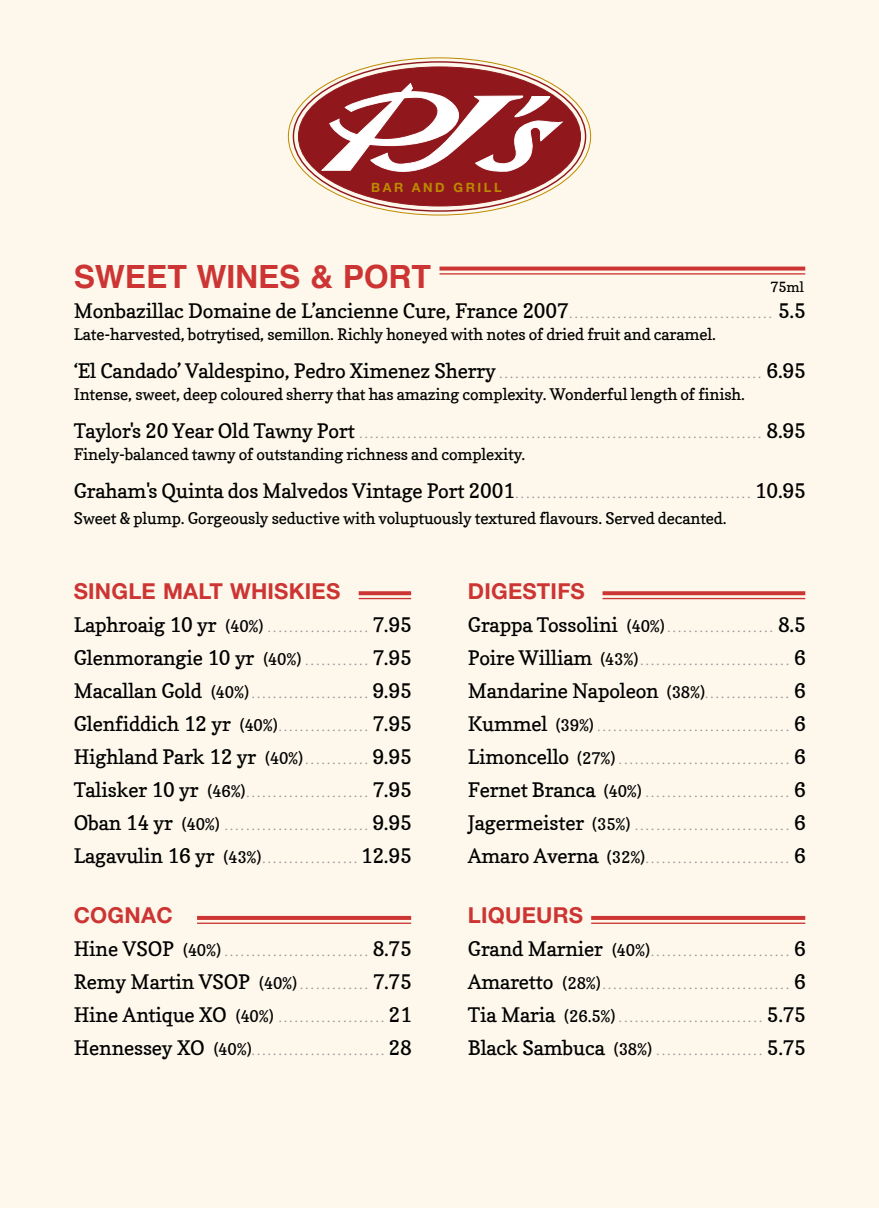
<style>
.page{position:relative;width:879px;height:1208px;background:#fdf8eb}
.page>*{position:absolute;margin:0;border:0;box-sizing:border-box;transform-origin:0 0}
.t1{font:700 32px "Helvetica";letter-spacing:-.005em;color:#cc3533}
.t2{font:700 22px "Helvetica Neue";letter-spacing:.01em;color:#cc3533}
.t3{font:20px/33px "Copse";letter-spacing:-.01em;color:#000}
.t4{font:16px "Copse";letter-spacing:-.01em;color:#000}
.t5{font:14px "Copse";color:#000}
.t6{font:700 12.8px "Helvetica Neue";letter-spacing:.2em;color:#bc8a00}
.t7{font:500 12px "Futura";color:#98989c}
.s1{font-family:"Futura";font-weight:500;font-size:12px;color:#98989c}
.s2{font-family:"Copse";font-weight:400;font-size:20px;color:#000}
.s3{font-family:"Copse";font-weight:400;font-size:16px;color:#000}
.s4{font-size:16px}
</style>
<div class="page">
<div style="left:298px;top:67px;width:282px;height:139px;background:#90181d;border-radius:50%"></div>
<svg style="left:320px;top:82px;width:243px;height:104px"></svg>
<svg style="left:439px;top:266px;width:366px;height:4px"></svg>
<hr style="left:439px;top:273px;width:366px;height:1px;background:#cc3533">
<svg style="left:359px;top:591px;width:52px;height:4px"></svg>
<hr style="left:359px;top:598px;width:52px;height:1px;background:#cc3533">
<svg style="left:602px;top:591px;width:203px;height:4px"></svg>
<hr style="left:602px;top:598px;width:203px;height:1px;background:#cc3533">
<svg style="left:197px;top:916px;width:214px;height:4px"></svg>
<hr style="left:197px;top:922px;width:214px;height:2px;background:#cc3533">
<svg style="left:591px;top:916px;width:214px;height:4px"></svg>
<hr style="left:591px;top:922px;width:214px;height:2px;background:#cc3533">
<p class="t6" style="left:371px;top:180px;width:132px">BAR AND GRILL</p>
<h1 class="t1" style="left:74px;top:251px;width:359px">SWEET WINES &amp; PORT</h1>
<p class="t5" style="left:770px;top:278px;width:35px">75ml</p>
<h3 class="t3" style="left:74px;top:294px;width:734px">Monbazillac Domaine de L’ancienne Cure, France 2007<span class="s1">......................................</span> 5.5</h3>
<h3 class="t4" style="left:74px;top:324px;width:644px">Late-harvested, botrytised, semillon. Richly honeyed with notes of dried fruit and caramel.</h3>
<p class="t7" style="left:74px;top:365px;width:734px"><span class="s2">‘El Candado’ Valdespino, Pedro Ximenez Sherry</span> ................................................. <span class="s2">6.95</span></p>
<h3 class="t4" style="left:74px;top:384px;width:673px">Intense, sweet, deep coloured sherry that has amazing complexity. Wonderful length of finish.</h3>
<p class="t7" style="left:74px;top:425px;width:734px"><span class="s2">Taylor's 20 Year Old Tawny Port</span> ........................................................................... <span class="s2">8.95</span></p>
<h3 class="t4" style="left:74px;top:444px;width:453px">Finely-balanced tawny of outstanding richness and complexity.</h3>
<h3 class="t3" style="left:74px;top:474px;width:734px">Graham's Quinta dos Malvedos Vintage Port 2001<span class="s1">............................................</span> 10.95</h3>
<h3 class="t4" style="left:74px;top:508px;width:654px">Sweet &amp; plump. Gorgeously seductive with voluptuously textured flavours. Served decanted.</h3>
<h2 class="t2" style="left:74px;top:577px;width:268px">SINGLE MALT WHISKIES</h2>
<p class="t7" style="left:74px;top:619px;width:340px"><span class="s2">Laphroaig 10 yr</span> <span class="s3">(40%)</span> ................... <span class="s2">7.95</span></p>
<h3 class="t3" style="left:74px;top:640px;width:340px">Glenmorangie 10 yr <span class="s4">(40%)</span> <span class="s1">............</span> 7.95</h3>
<p class="t7" style="left:74px;top:685px;width:340px"><span class="s2">Macallan Gold</span> <span class="s3">(40%)</span>...................... <span class="s2">9.95</span></p>
<h3 class="t3" style="left:74px;top:706px;width:340px">Glenfiddich 12 yr <span class="s4">(40%)</span><span class="s1">.................</span> 7.95<br>Highland Park 12 yr <span class="s4">(40%)</span> <span class="s1">............</span> 9.95</h3>
<p class="t7" style="left:74px;top:784px;width:339px"><span class="s2">Talisker 10 yr</span> <span class="s3">(46%)</span>....................... <span class="s2">7.95</span></p>
<p class="t7" style="left:74px;top:817px;width:340px"><span class="s2">Oban 14 yr</span> <span class="s3">(40%)</span> ........................... <span class="s2">9.95</span></p>
<h3 class="t3" style="left:74px;top:838px;width:340px">Lagavulin 16 yr <span class="s4">(43%)</span><span class="s1">..................</span> 12.95</h3>
<h2 class="t2" style="left:74px;top:901px;width:100px">COGNAC</h2>
<p class="t7" style="left:74px;top:943px;width:340px"><span class="s2">Hine VSOP</span> <span class="s3">(40%)</span> ........................... <span class="s2">8.75</span></p>
<h3 class="t3" style="left:74px;top:964px;width:340px">Remy Martin VSOP <span class="s4">(40%)</span> <span class="s1">.............</span> 7.75</h3>
<p class="t7" style="left:74px;top:1009px;width:339px"><span class="s2">Hine Antique XO</span> <span class="s3">(40%)</span> .................... <span class="s2">21</span></p>
<p class="t7" style="left:74px;top:1042px;width:339px"><span class="s2">Hennessey XO</span> <span class="s3">(40%)</span>......................... <span class="s2">28</span></p>
<h2 class="t2" style="left:468px;top:577px;width:119px">DIGESTIFS</h2>
<p class="t7" style="left:468px;top:619px;width:340px"><span class="s2">Grappa Tossolini</span> <span class="s3">(40%)</span>.................... <span class="s2">8.5</span></p>
<p class="t7" style="left:468px;top:652px;width:339px"><span class="s2">Poire William</span> <span class="s3">(43%)</span>............................ <span class="s2">6</span></p>
<h3 class="t3" style="left:468px;top:673px;width:339px">Mandarine Napoleon <span class="s4">(38%)</span><span class="s1">................</span> 6</h3>
<p class="t7" style="left:468px;top:718px;width:339px"><span class="s2">Kummel</span> <span class="s3">(39%)</span> .................................... <span class="s2">6</span></p>
<p class="t7" style="left:468px;top:751px;width:339px"><span class="s2">Limoncello</span> <span class="s3">(27%)</span> ................................ <span class="s2">6</span></p>
<p class="t7" style="left:468px;top:784px;width:339px"><span class="s2">Fernet Branca</span> <span class="s3">(40%)</span> ........................... <span class="s2">6</span></p>
<p class="t7" style="left:468px;top:817px;width:339px"><span class="s2">Jagermeister</span> <span class="s3">(35%)</span> ............................. <span class="s2">6</span></p>
<p class="t7" style="left:468px;top:850px;width:339px"><span class="s2">Amaro Averna</span> <span class="s3">(32%)</span>........................... <span class="s2">6</span></p>
<h2 class="t2" style="left:468px;top:901px;width:117px">LIQUEURS</h2>
<p class="t7" style="left:468px;top:943px;width:340px"><span class="s2">Grand Marnier</span> <span class="s3">(40%)</span>.......................... <span class="s2">6</span></p>
<p class="t7" style="left:468px;top:976px;width:339px"><span class="s2">Amaretto</span> <span class="s3">(28%)</span>................................... <span class="s2">6</span></p>
<p class="t7" style="left:468px;top:1009px;width:340px"><span class="s2">Tia Maria</span> <span class="s3">(26.5%)</span> ........................... <span class="s2">5.75</span></p>
<p class="t7" style="left:468px;top:1042px;width:340px"><span class="s2">Black Sambuca</span> <span class="s3">(38%)</span> .................... <span class="s2">5.75</span></p>
</div>
